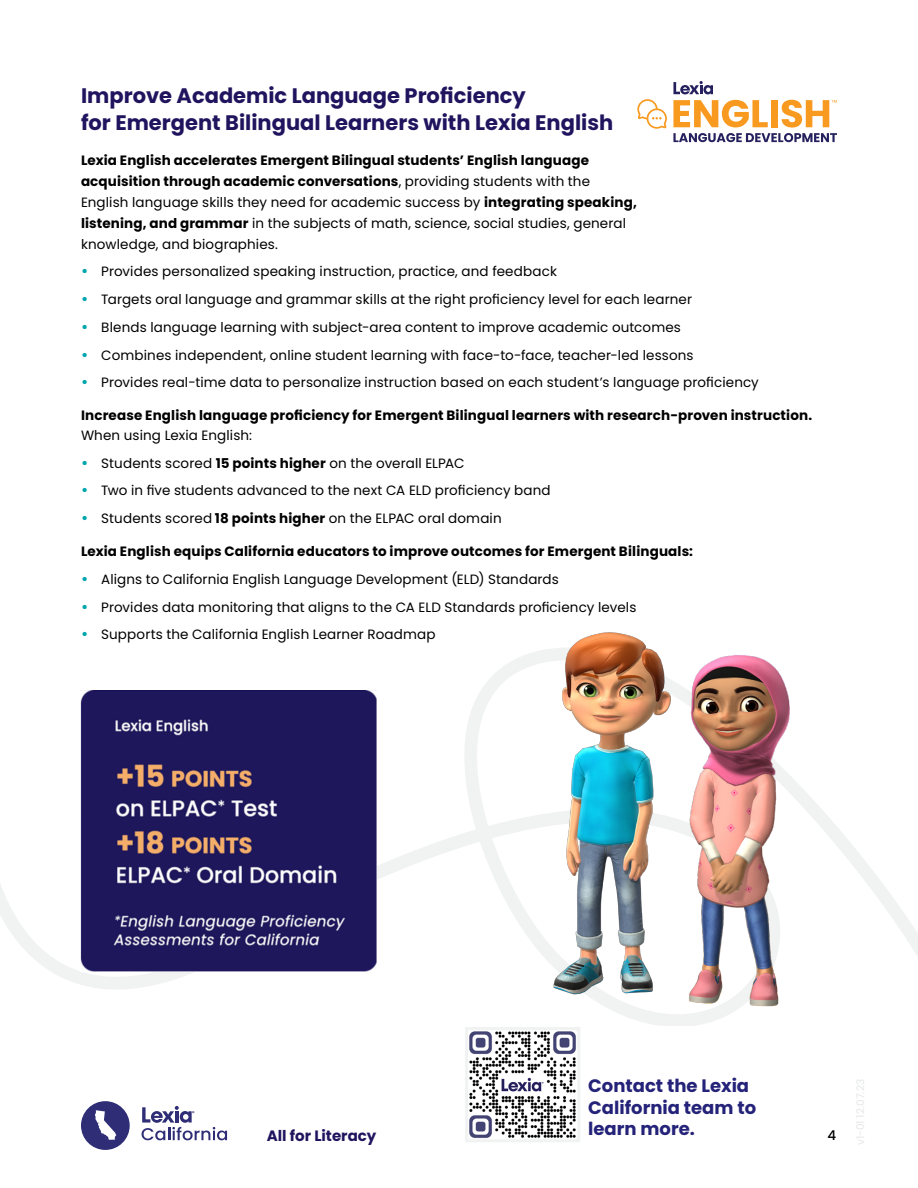
<style>
.page{position:relative;width:918px;height:1188px;background:#fff}
.page>*{position:absolute;margin:0;border:0;box-sizing:border-box;transform-origin:0 0}
.Main_head{font:700 21px/27px "Poppins";color:#21145f}
.t1{font:700 18px/21.6px "Poppins";color:#252379}
.t2{font:700 15px "Poppins";color:#21145f}
.Body{font:13.5px/21px "Poppins";letter-spacing:.01em;color:#000}
.Body-2{font:700 13.5px/19.5px "Poppins";letter-spacing:.01em;color:#000}
.t3{font:500 13.5px "Poppins";color:#000}
.s1{font-weight:700}
.s2{font-weight:600;font-size:15px;color:#00a5ad}
.s3{font-weight:400}
</style>
<div class="page">
<div style="left:81px;top:1101px;width:49px;height:49px;background:#2e2d76;border-radius:50%"></div>
<svg style="left:142px;top:1106px;width:85px;height:34px"></svg>
<svg style="left:95px;top:1110px;width:21px;height:30px"></svg>
<svg style="left:637px;top:99px;width:30px;height:30px"></svg>
<svg style="left:673px;top:81px;width:40px;height:13px"></svg>
<svg style="left:673px;top:100px;width:164px;height:42px"></svg>
<svg style="left:0;top:664px;width:918px;height:359px"></svg>
<img style="left:81px;top:691px;width:296px;height:281px">
<img style="left:469px;top:1031px;width:107px;height:107px">
<div style="left:465px;top:1027px;width:115px;height:115px;border:3px solid #f1f2f2"></div>
<img style="left:648px;top:655px;width:191px;height:371px">
<img style="left:508px;top:632px;width:191px;height:383px">
<p class="Main_head" style="left:81px;top:82px;width:534px">Improve Academic Language Proficiency<br>for Emergent Bilingual Learners with Lexia English</p>
<p class="Body" style="left:81px;top:149px;width:557px"><span class="s1">Lexia English accelerates Emergent Bilingual students’ English language acquisition through academic conversations</span>, providing students with the English language skills they need for academic success by <span class="s1">integrating speaking, listening, and grammar</span> in the subjects of math, science, social studies, general knowledge, and biographies.</p>
<p class="Body" style="left:81px;top:261px;width:477px"><span class="s2">•</span> Provides personalized speaking instruction, practice, and feedback</p>
<p class="Body" style="left:81px;top:289px;width:613px"><span class="s2">•</span> Targets oral language and grammar skills at the right proficiency level for each learner</p>
<p class="Body" style="left:81px;top:317px;width:601px"><span class="s2">•</span> Blends language learning with subject-area content to improve academic outcomes</p>
<p class="Body" style="left:81px;top:344px;width:614px"><span class="s2">•</span> Combines independent, online student learning with face-to-face, teacher-led lessons</p>
<p class="Body" style="left:81px;top:372px;width:679px"><span class="s2">•</span> Provides real-time data to personalize instruction based on each student’s language proficiency</p>
<p class="Body-2" style="left:81px;top:406px;width:733px">Increase English language proficiency for Emergent Bilingual learners with research-proven instruction.<br><span class="s3">When using Lexia English:</span></p>
<p class="Body" style="left:81px;top:452px;width:385px"><span class="s2">•</span> Students scored <span class="s1">15 points higher</span> on the overall ELPAC</p>
<p class="Body" style="left:81px;top:480px;width:471px"><span class="s2">•</span> Two in five students advanced to the next CA ELD proficiency band</p>
<p class="Body" style="left:81px;top:508px;width:422px"><span class="s2">•</span> Students scored <span class="s1">18 points higher</span> on the ELPAC oral domain</p>
<p class="Body-2" style="left:81px;top:542px;width:614px">Lexia English equips California educators to improve outcomes for Emergent Bilinguals:</p>
<p class="Body" style="left:81px;top:569px;width:479px"><span class="s2">•</span> Aligns to California English Language Development (ELD) Standards</p>
<p class="Body" style="left:81px;top:596px;width:557px"><span class="s2">•</span> Provides data monitoring that aligns to the CA ELD Standards proficiency levels</p>
<p class="Body" style="left:81px;top:624px;width:356px"><span class="s2">•</span> Supports the California English Learner Roadmap</p>
<p class="t1" style="left:588px;top:1075px;width:169px">Contact the Lexia<br>California team to learn more.</p>
<p class="t2" style="left:267px;top:1127px;width:111px">All for Literacy</p>
<p class="t3" style="left:827px;top:1127px;width:10px">4</p>
</div>
